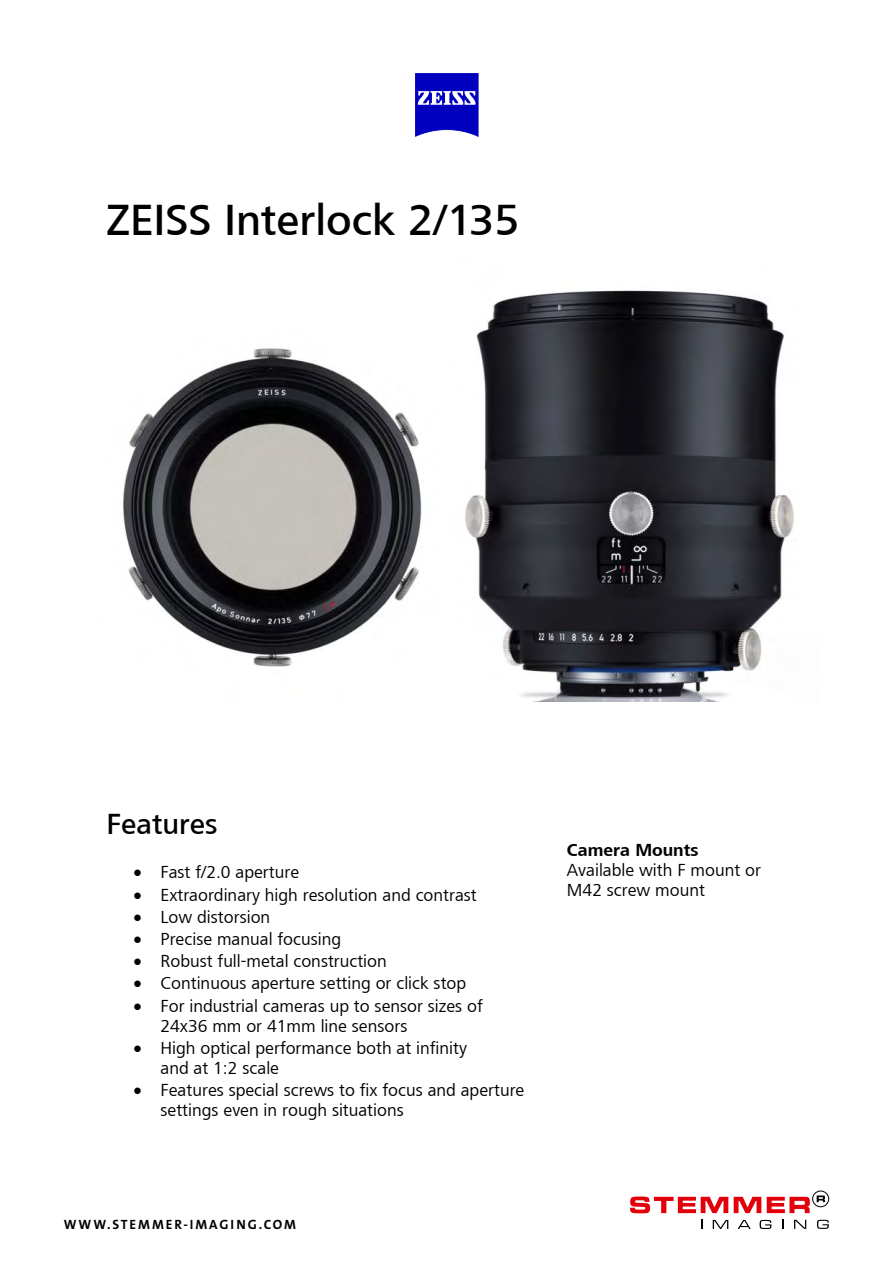
<style>
.page{position:relative;width:893px;height:1263px;background:#fff}
.page>*{position:absolute;margin:0;border:0;box-sizing:border-box;transform-origin:0 0}
.t1{font:500 45px "Lino Frutiger Next";color:#000}
.t2{font:500 30px "Lino Frutiger Next";color:#000}
.t3{font:18px/20px "Lino Frutiger Next";color:#000}
.t4{font:700 18px "Lino Frutiger Next";color:#000}
.t5{font:13.5px "The Sans LP7 Bld";letter-spacing:.145em;color:#000}
</style>
<div class="page">
<svg style="left:415px;top:73px;width:64px;height:64px;background:#3232ca"></svg>
<img style="left:465px;top:290px;width:330px;height:412px">
<img style="left:123px;top:348px;width:299px;height:319px">
<svg style="left:701px;top:1220px;width:2px;height:9px"></svg>
<svg style="left:713px;top:1220px;width:15px;height:9px"></svg>
<svg style="left:738px;top:1220px;width:13px;height:9px"></svg>
<svg style="left:760px;top:1220px;width:11px;height:9px"></svg>
<svg style="left:782px;top:1220px;width:2px;height:9px"></svg>
<svg style="left:794px;top:1220px;width:12px;height:9px"></svg>
<svg style="left:817px;top:1220px;width:12px;height:9px"></svg>
<svg style="left:630px;top:1196px;width:98px;height:17px"></svg>
<svg style="left:734px;top:1197px;width:27px;height:16px"></svg>
<svg style="left:767px;top:1197px;width:43px;height:16px"></svg>
<svg style="left:817px;top:1195px;width:8px;height:7px"></svg>
<div style="left:812px;top:1191px;width:17px;height:16px;border:1px solid #000;border-radius:50%"></div>
<h1 class="t1" style="left:107px;top:195px;width:415px">ZEISS Interlock 2/135</h1>
<h2 class="t2" style="left:107px;top:807px;width:112px">Features</h2>
<p class="t3" style="left:134px;top:862px;width:167px">• Fast f/2.0 aperture</p>
<p class="t3" style="left:134px;top:885px;width:345px">• Extraordinary high resolution and contrast</p>
<p class="t3" style="left:134px;top:907px;width:138px">• Low distorsion</p>
<p class="t3" style="left:134px;top:929px;width:209px">• Precise manual focusing</p>
<p class="t3" style="left:134px;top:951px;width:255px">• Robust full-metal construction</p>
<p class="t3" style="left:134px;top:973px;width:334px">• Continuous aperture setting or click stop</p>
<p class="t3" style="left:161px;top:996px;width:324px;text-indent:-27px">• For industrial cameras up to sensor sizes of<br>24x36 mm or 41mm line sensors</p>
<p class="t3" style="left:161px;top:1038px;width:308px;text-indent:-27px">• High optical performance both at infinity and at 1:2 scale</p>
<p class="t3" style="left:161px;top:1080px;width:365px;text-indent:-27px">• Features special screws to fix focus and aperture settings even in rough situations</p>
<p class="t5" style="left:64px;top:1215px;width:234px">WWW.STEMMER-IMAGING.COM</p>
<p class="t4" style="left:567px;top:840px;width:133px">Camera Mounts</p>
<p class="t3" style="left:567px;top:860px;width:196px">Available with F mount or<br>M42 screw mount</p>
</div>
